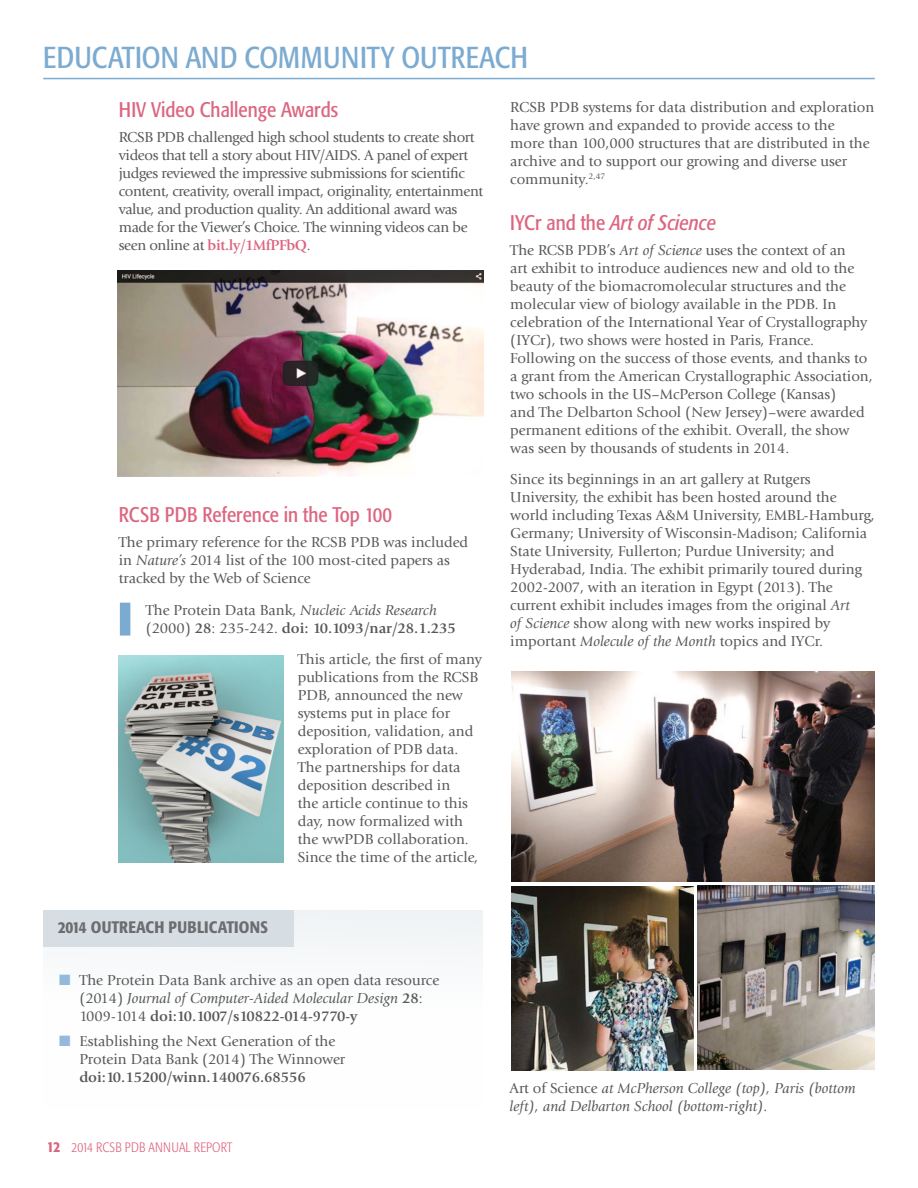
<style>
.page{position:relative;width:918px;height:1188px;background:#fff}
.page>*{position:absolute;margin:0;border:0;box-sizing:border-box;transform-origin:0 0}
.t1{font:condensed 30px "Formata";color:#7cabd1}
.t2{font:condensed 21px "Formata";color:#dc6680}
.t3{font:italic condensed 21px "Formata";color:#dc6680}
.t4{font:500 condensed 16.5px "Formata";color:#6c6d70}
.t5{font:15px/18px "Giovanni Std";color:#57585a}
.t6{font:15px/18px "Giovanni Std";letter-spacing:-.025em;color:#57585a}
.t7{font:italic 15px/18px "Giovanni Std";color:#57585a}
.t8{font:700 15px "Giovanni Std";color:#57585a}
.t9{font:300 condensed 13.5px "Formata";letter-spacing:.01em;color:#dc6680}
.s1{font-weight:700;color:#dc6680}
.s2{font-style:italic}
.s3{font-weight:700}
.s4{color:#94b9da}
.s5{font-weight:500;font-size:15px}
.s6{font-style:normal}
</style>
<div class="page">
<hr style="left:43px;top:78px;width:832px;height:1px;background:#7cabd1">
<img style="left:118px;top:270px;width:366px;height:206px">
<div style="left:43px;top:910px;width:251px;height:37px;background:#d7dee3"></div>
<img style="left:118px;top:656px;width:166px;height:207px">
<div style="left:120px;top:603px;width:10px;height:33px;background:#7cabd1"></div>
<img style="left:511px;top:672px;width:364px;height:209px">
<img style="left:511px;top:887px;width:182px;height:183px">
<img style="left:698px;top:886px;width:177px;height:183px">
<h1 class="t1" style="left:43px;top:39px;width:483px">EDUCATION AND COMMUNITY OUTREACH</h1>
<h2 class="t2" style="left:119px;top:98px;width:221px">HIV Video Challenge Awards</h2>
<p class="t6" style="left:119px;top:128px;width:366px">RCSB PDB challenged high school students to create short videos that tell a story about HIV/AIDS. A panel of expert judges reviewed the impressive submissions for scientific content, creativity, overall impact, originality, entertainment value, and production quality. An additional award was made for the Viewer’s Choice. The winning videos can be seen online at <span class="s1">bit.ly/1MfPFbQ</span>.</p>
<h2 class="t2" style="left:119px;top:503px;width:275px">RCSB PDB Reference in the Top 100</h2>
<p class="t5" style="left:119px;top:533px;width:351px">The primary reference for the RCSB PDB was included in <span class="s2">Nature’s</span> 2014 list of the 100 most-cited papers as tracked by the Web of Science</p>
<p class="t5" style="left:146px;top:601px;width:312px">The Protein Data Bank, <span class="s2">Nucleic Acids Research </span>(2000) <span class="s3">28</span>: 235-242. <span class="s3">doi: 10.1093/nar/28.1.235</span></p>
<p class="t5" style="left:298px;top:650px;width:186px">This article, the first of many publications from the RCSB<br>PDB, announced the new systems put in place for deposition, validation, and exploration of PDB data.<br>The partnerships for data deposition described in<br>the article continue to this day, now formalized with the wwPDB collaboration.<br>Since the time of the article,</p>
<p class="t4" style="left:58px;top:917px;width:210px">2014 OUTREACH PUBLICATIONS</p>
<p class="t5" style="left:79px;top:971px;width:361px;text-indent:-20px"><span class="s4">■</span> The Protein Data Bank archive as an open data resource (2014) <span class="s2">Journal of Computer-Aided Molecular Design</span> <span class="s3">28</span>:<br>1009-1014 <span class="s3">doi:10.1007/s10822-014-9770-y</span></p>
<p class="t5" style="left:79px;top:1032px;width:267px;text-indent:-20px"><span class="s4">■</span> Establishing the Next Generation of the<br>Protein Data Bank (2014) The Winnower</p>
<p class="t8" style="left:79px;top:1068px;width:228px">doi:10.15200/winn.140076.68556</p>
<p class="t9" style="left:47px;top:1140px;width:187px"><span class="s5">12</span> 2014 RCSB PDB ANNUAL REPORT</p>
<p class="t5" style="left:510px;top:99px;width:366px">RCSB PDB systems for data distribution and exploration have grown and expanded to provide access to the<br>more than 100,000 structures that are distributed in the archive and to support our growing and diverse user community.<sup>2,47</sup></p>
<h2 class="t3" style="left:510px;top:210px;width:207px"><span class="s6">IYCr and the</span> Art of Science</h2>
<p class="t5" style="left:510px;top:241px;width:364px">The RCSB PDB’s <span class="s2">Art of Science</span> uses the context of an<br>art exhibit to introduce audiences new and old to the beauty of the biomacromolecular structures and the molecular view of biology available in the PDB. In celebration of the International Year of Crystallography (IYCr), two shows were hosted in Paris, France.<br>Following on the success of those events, and thanks to a grant from the American Crystallographic Association, two schools in the US–McPerson College (Kansas)<br>and The Delbarton School (New Jersey)–were awarded permanent editions of the exhibit. Overall, the show was seen by thousands of students in 2014.</p>
<p class="t5" style="left:510px;top:470px;width:366px">Since its beginnings in an art gallery at Rutgers University, the exhibit has been hosted around the world including Texas A&amp;M University, EMBL-Hamburg, Germany; University of Wisconsin-Madison; California State University, Fullerton; Purdue University; and Hyderabad, India. The exhibit primarily toured during 2002-2007, with an iteration in Egypt (2013). The current exhibit includes images from the original <span class="s2">Art<br>of Science</span> show along with new works inspired by important <span class="s2">Molecule of the Month</span> topics and IYCr.</p>
<p class="t7" style="left:510px;top:1080px;width:348px"><span class="s6">Art of Science</span> at McPherson College (top), Paris (bottom left), and Delbarton School (bottom-right).</p>
</div>
